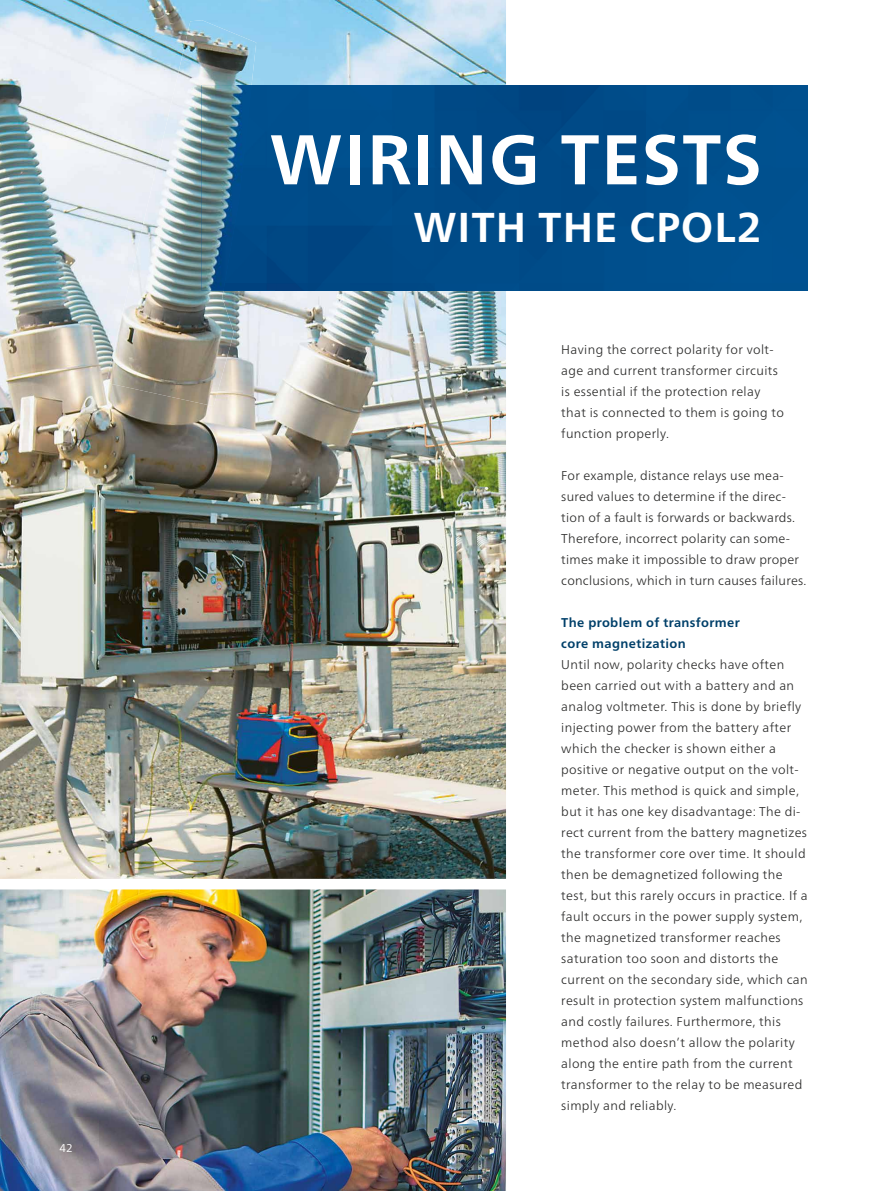
<style>
.page{position:relative;width:893px;height:1191px;background:#fff}
.page>*{position:absolute;margin:0;border:0;box-sizing:border-box;transform-origin:0 0}
.t1{font:700 70.2px "Frutiger Neue LTW1 G";letter-spacing:.02em;color:#fff}
.t2{font:700 41.7px "Frutiger Neue LTW1 G";letter-spacing:.02em;color:#fff}
.t3{font:300 12.75px/21px "Frutiger Neue LTW1 G";letter-spacing:.03em;color:#282827}
.t4{font:700 12.75px/21px "Frutiger Neue LTW1 G";letter-spacing:.03em;color:#00406a}
.t5{font:11.25px "Frutiger Neue LTW1 G";color:#fff}
</style>
<div class="page">
<img style="left:0;top:0;width:506px;height:879px">
<img style="left:0;top:889px;width:506px;height:302px">
<div style="left:256px;top:85px;width:552px;height:206px;background:#004c8a"></div>
<img style="left:34px;top:1117px;width:64px;height:61px">
<img style="left:106px;top:20px;width:150px;height:386px">
<img style="left:202px;top:85px;width:50px;height:206px">
<p class="t5" style="left:60px;top:1141px;width:14px">42</p>
<h1 class="t1" style="left:270px;top:118px;width:493px">WIRING TESTS</h1>
<h2 class="t2" style="left:414px;top:203px;width:349px">WITH THE CPOL2</h2>
<p class="t3" style="left:561px;top:338px;width:224px">Having the correct polarity for volt&shy;age and current transformer circuits is essential if the protection relay that is connected to them is going to function properly.</p>
<p class="t3" style="left:561px;top:464px;width:247px">For example, distance relays use mea&shy;sured values to determine if the direc&shy;tion of a fault is forwards or backwards.<br>Therefore, incorrect polarity can some&shy;times make it impossible to draw proper conclusions, which in turn causes failures.</p>
<p class="t4" style="left:561px;top:612px;width:180px">The problem of transformer core magnetization</p>
<p class="t3" style="left:561px;top:653px;width:248px">Until now, polarity checks have often been carried out with a battery and an analog voltmeter. This is done by briefly injecting power from the battery after which the checker is shown either a positive or negative output on the volt&shy;meter. This method is quick and simple, but it has one key disadvantage: The di&shy;rect current from the battery magnetizes the transformer core over time. It should then be demagnetized following the test, but this rarely occurs in practice. If a fault occurs in the power supply system, the magnetized transformer reaches saturation too soon and distorts the current on the secondary side, which can result in protection system malfunctions and costly failures. Furthermore, this method also doesn’t allow the polarity along the entire path from the current transformer to the relay to be measured simply and reliably.</p>
</div>
